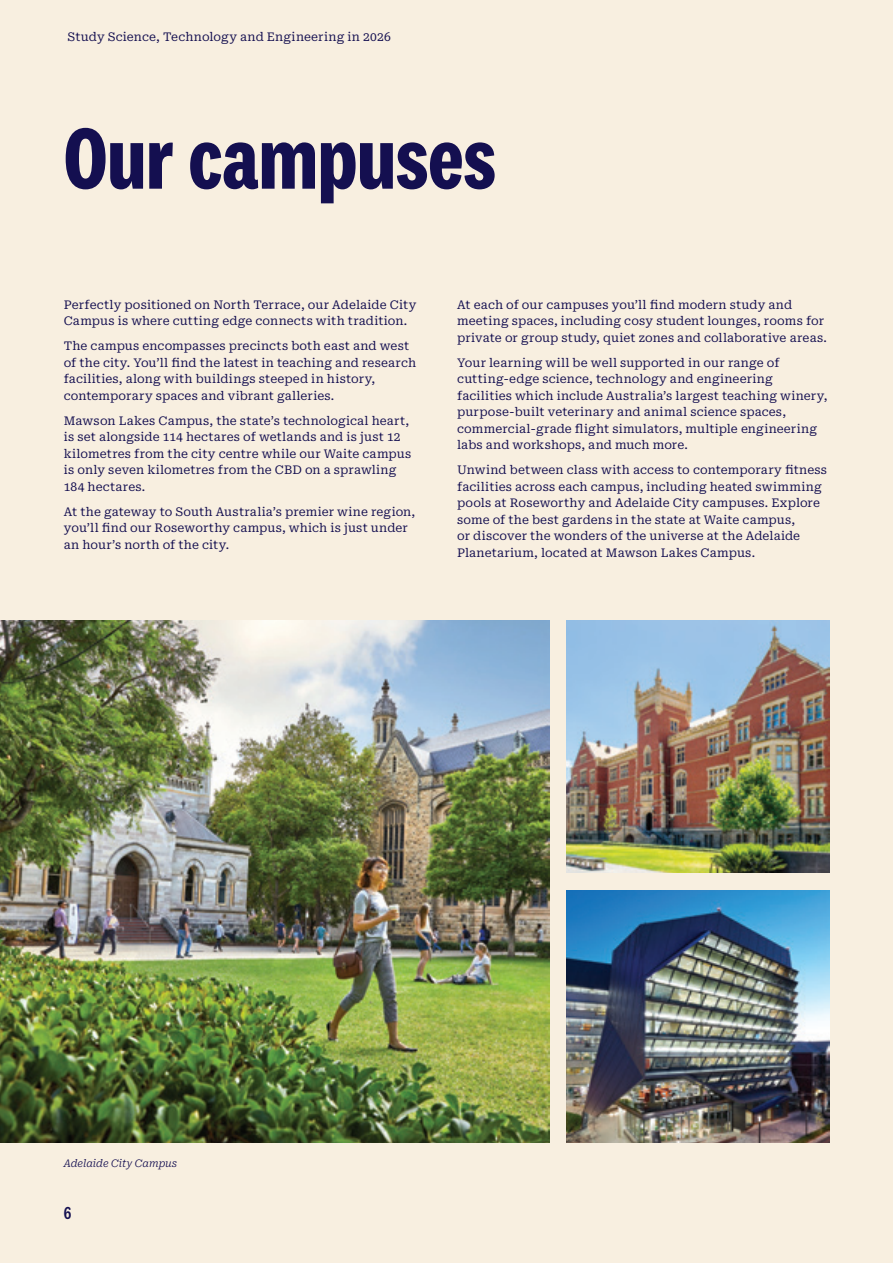
<style>
.page{position:relative;width:893px;height:1263px;background:#f8efe0}
.page>*{position:absolute;margin:0;border:0;box-sizing:border-box;transform-origin:0 0}
.Headline_-_XL{font:700 90px "National 2 Condensed";color:#140f50}
.t1{font:500 18px "National 2 Condensed";color:#140f50}
.Body_copy_-_S_-_8pt{font:12px/16.5px "Roboto Serif";letter-spacing:.015em;color:#140f50}
.t2{font:italic 300 10.5px "Roboto Serif";color:#140f50}
</style>
<div class="page">
<img style="left:0;top:621px;width:549px;height:521px">
<img style="left:567px;top:621px;width:262px;height:251px">
<img style="left:567px;top:890px;width:262px;height:252px">
<p class="Body_copy_-_S_-_8pt" style="left:68px;top:27px;width:325px">Study Science, Technology and Engineering in 2026</p>
<p class="Headline_-_XL" style="left:64px;top:108px;width:434px">Our campuses</p>
<p class="Body_copy_-_S_-_8pt" style="left:64px;top:295px;width:354px">Perfectly positioned on North Terrace, our Adelaide City<br>Campus is where cutting edge connects with tradition.</p>
<p class="Body_copy_-_S_-_8pt" style="left:64px;top:337px;width:354px">The campus encompasses precincts both east and west of the city. You’ll find the latest in teaching and research facilities, along with buildings steeped in history, contemporary spaces and vibrant galleries.</p>
<p class="Body_copy_-_S_-_8pt" style="left:64px;top:411px;width:349px">Mawson Lakes Campus, the state’s technological heart, is set alongside 114 hectares of wetlands and is just 12 kilometres from the city centre while our Waite campus is only seven kilometres from the CBD on a sprawling 184 hectares.</p>
<p class="Body_copy_-_S_-_8pt" style="left:64px;top:502px;width:353px">At the gateway to South Australia’s premier wine region, you’ll find our Roseworthy campus, which is just under an hour’s north of the city.</p>
<p class="Body_copy_-_S_-_8pt" style="left:457px;top:295px;width:371px">At each of our campuses you’ll find modern study and meeting spaces, including cosy student lounges, rooms for private or group study, quiet zones and collaborative areas.</p>
<p class="Body_copy_-_S_-_8pt" style="left:457px;top:353px;width:372px">Your learning will be well supported in our range of cutting-edge science, technology and engineering facilities which include Australia’s largest teaching winery, purpose-built veterinary and animal science spaces, commercial-grade flight simulators, multiple engineering labs and workshops, and much more.</p>
<p class="Body_copy_-_S_-_8pt" style="left:457px;top:461px;width:371px">Unwind between class with access to contemporary fitness facilities across each campus, including heated swimming pools at Roseworthy and Adelaide City campuses. Explore some of the best gardens in the state at Waite campus,<br>or discover the wonders of the universe at the Adelaide Planetarium, located at Mawson Lakes Campus.</p>
<p class="t2" style="left:64px;top:1154px;width:115px">Adelaide City Campus</p>
<h2 class="t1" style="left:64px;top:1203px;width:9px">6</h2>
</div>
